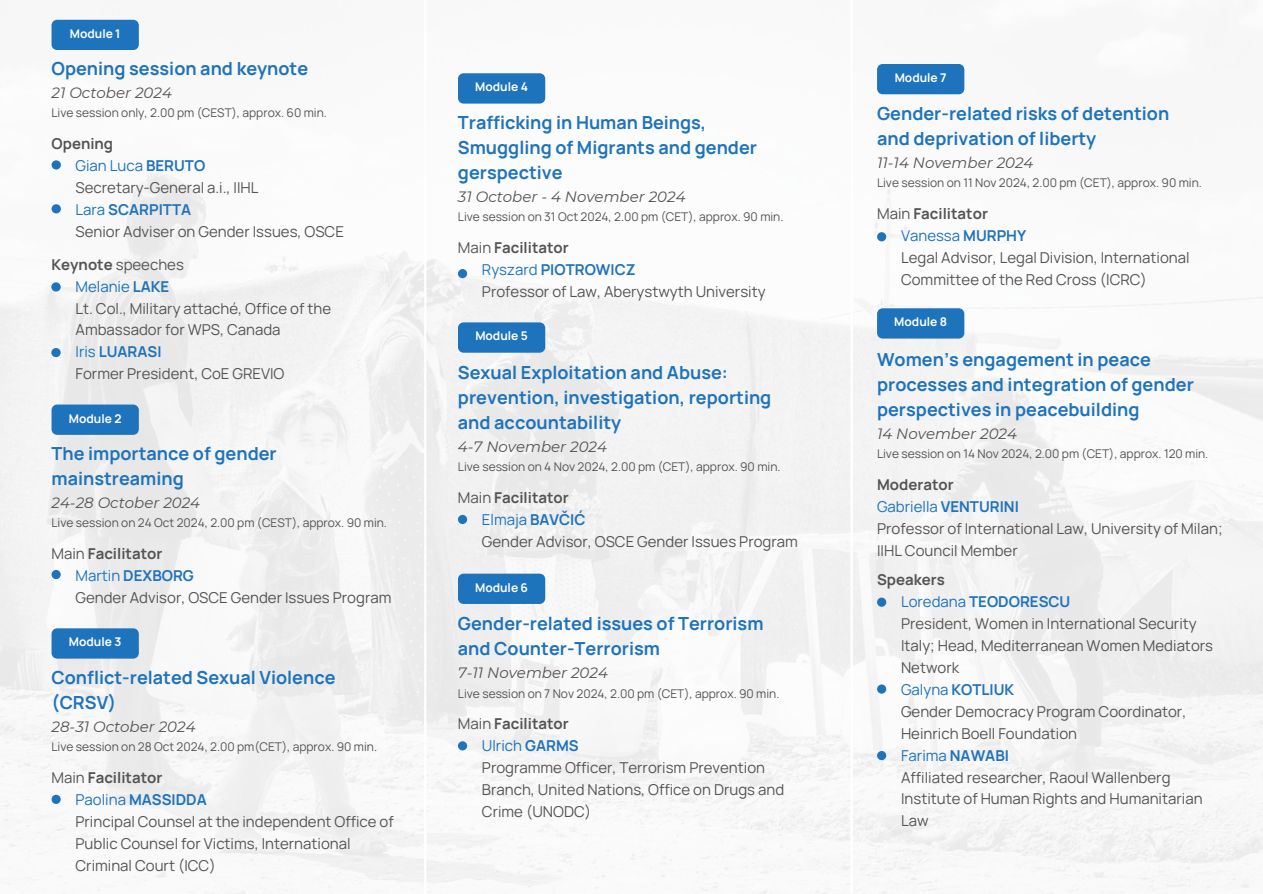
<style>
.page{position:relative;width:1263px;height:894px;background:#fff}
.page>*{position:absolute;margin:0;border:0;box-sizing:border-box;transform-origin:0 0}
.t1{font:700 18px/25px "Manrope";color:#1e73bd}
.t2{font:15px/21.9px "Manrope";color:#545454}
.t3{font:italic 15px "Montserrat";color:#545454}
.t4{font:700 15px/21.9px "Manrope";color:#545454}
.t5{font:12px "Manrope";color:#545454}
.t6{font:700 12px "Manrope";color:#fff}
.s1{font-weight:700}
.s2{color:#1e73bd}
.s3{font-weight:700;color:#1e73bd}
.s4{font-weight:400}
.s5{font-weight:400;color:#1e73bd}
</style>
<div class="page">
<img style="left:0;top:19px;width:1263px;height:874px">
<div style="left:52px;top:569px;width:9px;height:10px;background:#1e73bd;border-radius:50%"></div>
<div style="left:52px;top:404px;width:87px;height:30px;background:#1e73bd"></div>
<div style="left:52px;top:160px;width:9px;height:9px;background:#1e73bd;border-radius:50%"></div>
<div style="left:52px;top:204px;width:9px;height:9px;background:#1e73bd;border-radius:50%"></div>
<div style="left:51px;top:282px;width:10px;height:9px;background:#1e73bd;border-radius:50%"></div>
<div style="left:52px;top:20px;width:87px;height:30px;background:#1e73bd"></div>
<div style="left:52px;top:794px;width:9px;height:9px;background:#1e73bd;border-radius:50%"></div>
<div style="left:52px;top:628px;width:87px;height:30px;background:#1e73bd"></div>
<div style="left:458px;top:269px;width:9px;height:9px;background:#1e73bd;border-radius:50%"></div>
<svg style="left:458px;top:73px;width:87px;height:31px;background:#2477be"></svg>
<div style="left:458px;top:514px;width:9px;height:10px;background:#1e73bd;border-radius:50%"></div>
<div style="left:458px;top:322px;width:87px;height:30px;background:#1e73bd"></div>
<div style="left:458px;top:741px;width:9px;height:9px;background:#1e73bd;border-radius:50%"></div>
<div style="left:458px;top:573px;width:87px;height:30px;background:#1e73bd"></div>
<hr style="left:424px;top:0;width:2px;height:893px;background:#fff">
<hr style="left:850px;top:0;width:3px;height:893px;background:#fff">
<div style="left:51px;top:348px;width:10px;height:9px;background:#1e73bd;border-radius:50%"></div>
<div style="left:877px;top:232px;width:9px;height:9px;background:#1e73bd;border-radius:50%"></div>
<div style="left:877px;top:597px;width:9px;height:9px;background:#1e73bd;border-radius:50%"></div>
<div style="left:877px;top:684px;width:9px;height:9px;background:#1e73bd;border-radius:50%"></div>
<div style="left:877px;top:64px;width:87px;height:30px;background:#1e73bd"></div>
<div style="left:877px;top:308px;width:87px;height:30px;background:#1e73bd"></div>
<svg style="left:877px;top:750px;width:9px;height:10px"></svg>
<h1 class="t6" style="left:70px;top:25px;width:52px">Module 1</h1>
<h3 class="t1" style="left:52px;top:55px;width:258px">Opening session and keynote</h3>
<h3 class="t3" style="left:52px;top:83px;width:122px">21 October 2024</h3>
<h1 class="t5" style="left:52px;top:104px;width:277px">Live session only, 2.00 pm (CEST), approx. 60 min.</h1>
<p class="t2" style="left:76px;top:132px;width:270px;text-indent:-24px"><span class="s1">Opening<br></span><span class="s2">Gian Luca</span> <span class="s3">BERUTO<br></span>Secretary-General a.i., IIHL<br><span class="s2">Lara</span> <span class="s3">SCARPITTA<br></span>Senior Adviser on Gender Issues, OSCE</p>
<p class="t2" style="left:76px;top:253px;width:257px;text-indent:-24px"><span class="s1">Keynote</span> speeches<br><span class="s2">Melanie</span> <span class="s3">LAKE<br></span>Lt. Col., Military attaché, Office of the<br>Ambassador for WPS, Canada</p>
<h2 class="t2" style="left:76px;top:340px;width:210px"><span class="s2">Iris</span> <span class="s3">LUARASI<br></span>Former President, CoE GREVIO</h2>
<h2 class="t6" style="left:69px;top:409px;width:54px">Module 2</h2>
<h2 class="t1" style="left:52px;top:440px;width:227px">The importance of gender mainstreaming</h2>
<h3 class="t3" style="left:52px;top:493px;width:150px">24-28 October 2024</h3>
<h1 class="t5" style="left:52px;top:514px;width:337px">Live session on 24 Oct 2024, 2.00 pm (CEST), approx. 90 min.</h1>
<p class="t4" style="left:76px;top:542px;width:120px;text-indent:-24px"><span class="s4">Main</span> Facilitator<br><span class="s5">Martin</span> <span class="s2">DEXBORG</span></p>
<p class="t2" style="left:76px;top:586px;width:317px">Gender Advisor, OSCE Gender Issues Program</p>
<p class="t6" style="left:69px;top:633px;width:54px">Module 3</p>
<p class="t1" style="left:52px;top:664px;width:285px">Conflict-related Sexual Violence (CRSV)</p>
<p class="t3" style="left:52px;top:717px;width:146px">28-31 October 2024</p>
<h2 class="t5" style="left:52px;top:738px;width:327px">Live session on 28 Oct 2024, 2.00 pm(CET), approx. 90 min.</h2>
<h3 class="t2" style="left:76px;top:766px;width:320px;text-indent:-24px">Main <span class="s1">Facilitator<br></span><span class="s2">Paolina</span> <span class="s3">MASSIDDA<br></span>Principal Counsel at the independent Office of</h3>
<h1 class="t2" style="left:76px;top:831px;width:277px">Public Counsel for Victims, International<br>Criminal Court (ICC)</h1>
<p class="t6" style="left:475px;top:78px;width:54px">Module 4</p>
<p class="t1" style="left:458px;top:110px;width:301px">Trafficking in Human Beings,<br>Smuggling of Migrants and gender gerspective</p>
<p class="t3" style="left:458px;top:187px;width:229px">31 October - 4 November 2024</p>
<h2 class="t5" style="left:458px;top:208px;width:327px">Live session on 31 Oct 2024, 2.00 pm (CET), approx. 90 min.</h2>
<h3 class="t4" style="left:482px;top:236px;width:155px;text-indent:-24px"><span class="s4">Main</span> Facilitator<br><span class="s5">Ryszard</span> <span class="s2">PIOTROWICZ</span></h3>
<h1 class="t2" style="left:482px;top:280px;width:285px">Professor of Law, Aberystwyth University</h1>
<h2 class="t6" style="left:475px;top:327px;width:54px">Module 5</h2>
<h2 class="t1" style="left:458px;top:359px;width:315px">Sexual Exploitation and Abuse: prevention, investigation, reporting and accountability</h2>
<h3 class="t3" style="left:458px;top:437px;width:151px">4-7 November 2024</h3>
<h1 class="t5" style="left:458px;top:458px;width:324px">Live session on 4 Nov 2024, 2.00 pm (CET), approx. 90 min.</h1>
<p class="t4" style="left:482px;top:486px;width:105px;text-indent:-24px"><span class="s4">Main</span> Facilitator<br><span class="s5">Elmaja</span> <span class="s2">BAVČIĆ</span></p>
<p class="t2" style="left:482px;top:530px;width:317px">Gender Advisor, OSCE Gender Issues Program</p>
<h3 class="t6" style="left:475px;top:578px;width:54px">Module 6</h3>
<h2 class="t1" style="left:458px;top:610px;width:307px">Gender-related issues of Terrorism and Counter-Terrorism</h2>
<h3 class="t3" style="left:458px;top:663px;width:151px">7-11 November 2024</h3>
<h1 class="t5" style="left:458px;top:684px;width:323px">Live session on 7 Nov 2024, 2.00 pm (CET), approx. 90 min.</h1>
<p class="t2" style="left:482px;top:712px;width:285px;text-indent:-24px">Main <span class="s1">Facilitator<br></span><span class="s2">Ulrich</span> <span class="s3">GARMS<br></span>Programme Officer, Terrorism Prevention</p>
<p class="t2" style="left:482px;top:778px;width:304px">Branch, United Nations, Office on Drugs and<br>Crime (UNODC)</p>
<p class="t6" style="left:895px;top:69px;width:53px">Module 7</p>
<p class="t1" style="left:877px;top:100px;width:294px">Gender-related risks of detention and deprivation of liberty</p>
<h1 class="t3" style="left:877px;top:153px;width:158px">11-14 November 2024</h1>
<p class="t5" style="left:877px;top:174px;width:326px">Live session on 11 Nov 2024, 2.00 pm (CET), approx. 90 min.</p>
<p class="t2" style="left:901px;top:202px;width:290px;text-indent:-24px">Main <span class="s1">Facilitator<br></span><span class="s2">Vanessa</span> <span class="s3">MURPHY<br></span>Legal Advisor, Legal Division, International</p>
<h2 class="t2" style="left:901px;top:268px;width:247px">Committee of the Red Cross (ICRC)</h2>
<p class="t6" style="left:894px;top:313px;width:54px">Module 8</p>
<p class="t1" style="left:877px;top:346px;width:318px">Women’s engagement in peace processes and integration of gender perspectives in peacebuilding</p>
<h2 class="t3" style="left:877px;top:424px;width:141px">14 November 2024</h2>
<p class="t5" style="left:877px;top:445px;width:333px">Live session on 14 Nov 2024, 2.00 pm (CET), approx. 120 min.</p>
<p class="t2" style="left:877px;top:473px;width:347px"><span class="s1">Moderator<br></span><span class="s2">Gabriella</span> <span class="s3">VENTURINI<br></span>Professor of International Law, University of Milan;<br>IIHL Council Member</p>
<p class="t2" style="left:901px;top:568px;width:314px;text-indent:-24px"><span class="s1">Speakers<br></span><span class="s2">Loredana</span> <span class="s3">TEODORESCU<br></span>President, Women in International Security<br>Italy; Head, Mediterranean Women Mediators<br>Network<br><span class="s2">Galyna</span> <span class="s3">KOTLIUK<br></span>Gender Democracy Program Coordinator,<br>Heinrich Boell Foundation<br><span class="s2">Farima</span> <span class="s3">NAWABI<br></span>Affiliated researcher, Raoul Wallenberg<br>Institute of Human Rights and Humanitarian<br>Law</p>
</div>
